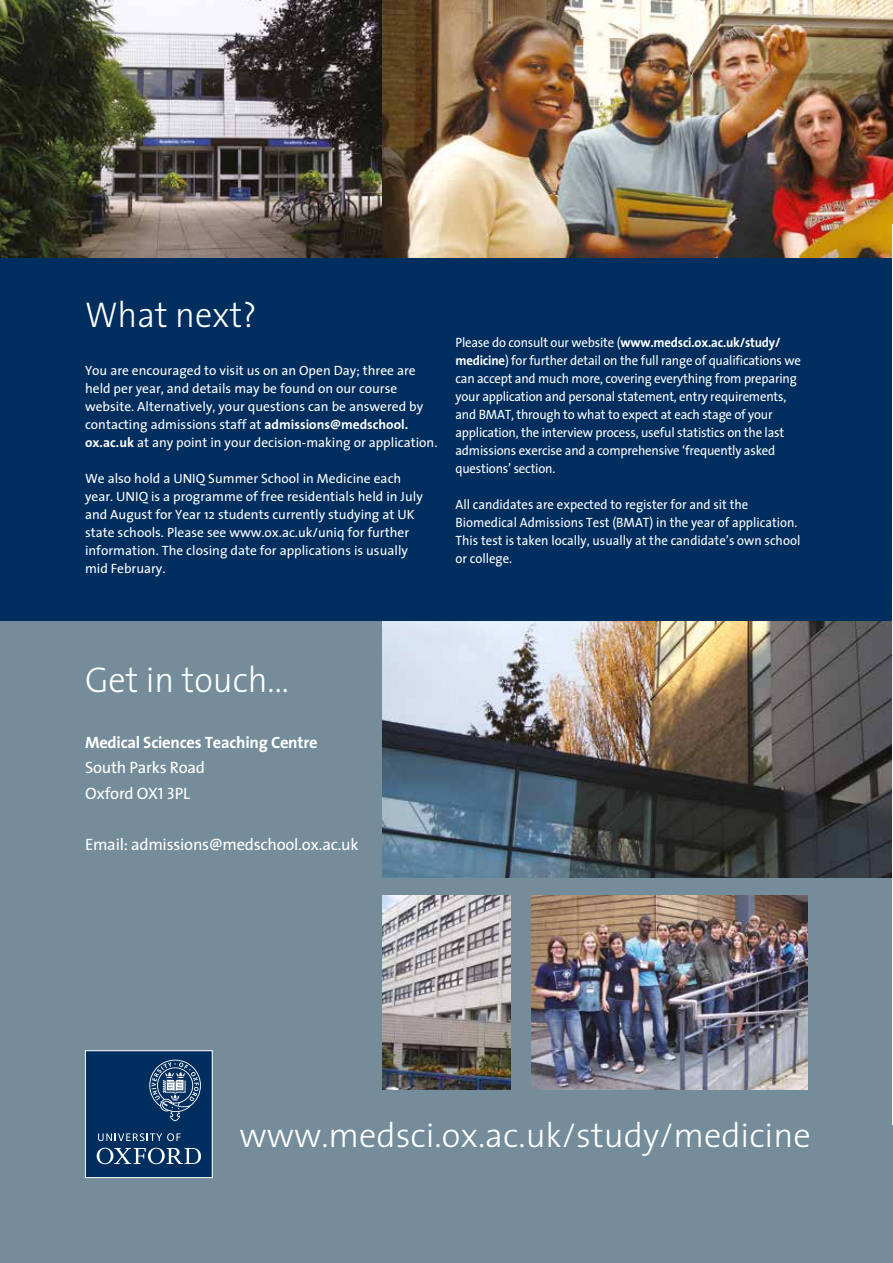
<style>
.page{position:relative;width:893px;height:1263px;background:#002e5f}
.page>*{position:absolute;margin:0;border:0;box-sizing:border-box;transform-origin:0 0}
.t1{font:300 36px "The Sans";color:#fff;scale:.95 1}
.t2{font:300 34.5px "The Sans";color:#fff}
.t3{font:16.5px/25.5px "The Sans";letter-spacing:-.015em;color:#fff}
.t4{font:700 16.5px "The Sans";letter-spacing:-.015em;color:#fff}
.t5{font:13.5px/18px "The Sans";color:#fff;scale:.95 1}
.t6{font:13.5px/18px "The Sans";color:#fff}
.s1{font-weight:700}
.s2{font-family:"The Sans Caps"}
</style>
<div class="page">
<div style="left:0;top:621px;width:893px;height:642px;background:#758d9a"></div>
<img style="left:0;top:0;width:383px;height:258px">
<img style="left:383px;top:0;width:509px;height:258px">
<img style="left:383px;top:621px;width:509px;height:257px">
<div style="left:86px;top:1051px;width:126px;height:126px;background:#002e5f"></div>
<svg style="left:98px;top:1133px;width:83px;height:8px"></svg>
<svg style="left:97px;top:1148px;width:104px;height:16px"></svg>
<svg style="left:149px;top:1059px;width:52px;height:62px"></svg>
<div style="left:85px;top:1050px;width:128px;height:128px;border:1px solid #fff"></div>
<img style="left:531px;top:896px;width:277px;height:193px">
<img style="left:383px;top:896px;width:127px;height:193px">
<hr style="left:892px;top:0;width:1px;height:1263px;background:#fff">
<img style="left:892px;top:561px;width:1px;height:169px">
<h1 class="t1" style="left:85px;top:285px;width:182px">What next?</h1>
<p class="t6" style="left:85px;top:361px;width:354px">You are encouraged to visit us on an Open Day; three are held per year, and details may be found on our course website. Alternatively, your questions can be answered by contacting admissions staff at <span class="s1">admissions@medschool. ox.ac.uk</span> at any point in your decision-making or application.</p>
<p class="t6" style="left:85px;top:469px;width:339px">We also hold a UNIQ Summer School in Medicine each year. UNIQ is a programme of free residentials held in July and August for Year 12 students currently studying at UK state schools. Please see www.ox.ac.uk/uniq for further information. The closing date for applications is usually mid February.</p>
<p class="t5" style="left:455px;top:333px;width:365px">Please do consult our website (<span class="s1">www.medsci.ox.ac.uk/study/ medicine</span>) for further detail on the full range of qualifications we can accept and much more, covering everything from preparing your application and personal statement, entry requirements, and BMAT, through to what to expect at each stage of your application, the interview process, useful statistics on the last admissions exercise and a comprehensive ‘frequently asked questions’ section.</p>
<p class="t5" style="left:455px;top:495px;width:364px">All candidates are expected to register for and sit the Biomedical Admissions Test (BMAT) in the year of application.<br>This test is taken locally, usually at the candidate’s own school or college.</p>
<h1 class="t1" style="left:85px;top:650px;width:216px">Get in touch...</h1>
<p class="t4" style="left:85px;top:729px;width:234px">Medical Sciences Teaching Centre</p>
<p class="t3" style="left:85px;top:755px;width:122px">South Parks Road<br>Oxford <span class="s2">OX1 3PL</span></p>
<p class="t3" style="left:85px;top:831px;width:275px">Email: admissions@medschool.ox.ac.uk</p>
<h2 class="t2" style="left:239px;top:1107px;width:573px">www.medsci.ox.ac.uk/study/medicine</h2>
</div>
